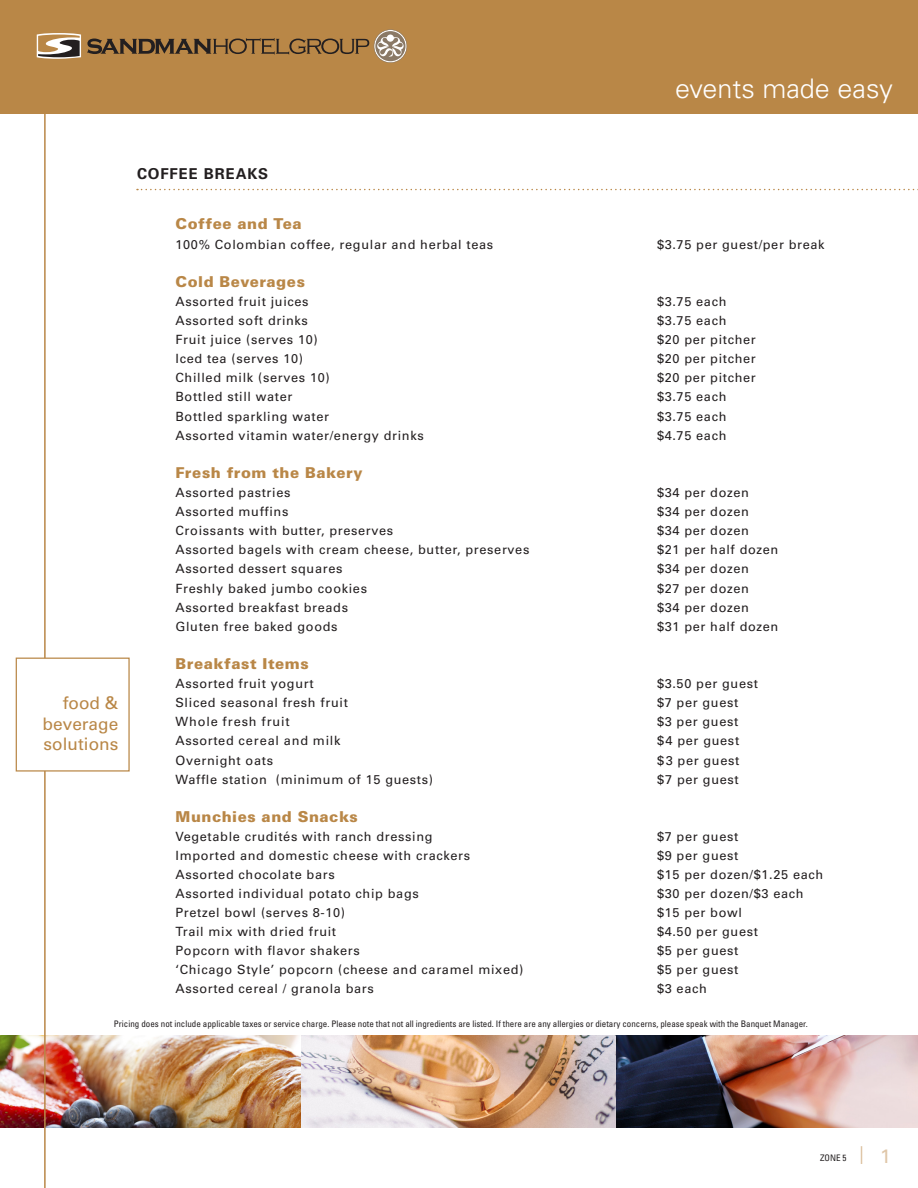
<style>
.page{position:relative;width:918px;height:1188px;background:#fff}
.page>*{position:absolute;margin:0;border:0;box-sizing:border-box;transform-origin:0 0}
.t1{font:300 27px "Univers";color:#fff}
.t2{font:19.5px "Univers";color:#dfc6a8}
.quote{font:17.25px/20.7px "Univers";color:#b98747;text-align:justify}
.menu_discrip_part2{font:900 15px "Univers";letter-spacing:.035em;color:#b98747}
.menu_discrip_part2-2{font:700 15px "Univers";letter-spacing:.06em;color:#231f20}
.menu_discrip_part2-3{font:12.75px "Univers";letter-spacing:.05em;color:#231f20}
.menu_discrip_part2-4{font:12.75px "Univers";letter-spacing:.07em;color:#231f20}
.body{font:condensed 9px "Univers";color:#231f20}
</style>
<div class="page">
<img style="left:0;top:1036px;width:918px;height:92px">
<hr style="left:44px;top:113px;width:2px;height:1075px;background:#b98747">
<svg style="left:861px;top:1146px;width:1px;height:18px"></svg>
<div style="left:16px;top:658px;width:114px;height:114px;background:#fff;border:1px solid #b98747"></div>
<div style="left:0;top:0;width:918px;height:114px;background:#b98747"></div>
<svg style="left:87px;top:29px;width:320px;height:34px"></svg>
<svg style="left:37px;top:33px;width:44px;height:26px"></svg>
<svg style="left:137px;top:189px;width:781px;height:1px"></svg>
<h1 class="t1" style="left:675px;top:72px;width:219px">events made easy</h1>
<p class="menu_discrip_part2-2" style="left:137px;top:164px;width:133px">COFFEE BREAKS</p>
<p class="menu_discrip_part2" style="left:176px;top:215px;width:128px">Coffee and Tea</p>
<p class="menu_discrip_part2-3" style="left:176px;top:237px;width:319px">100% Colombian coffee, regular and herbal teas</p>
<p class="menu_discrip_part2-3" style="left:657px;top:237px;width:169px">$3.75 per guest/per break</p>
<p class="menu_discrip_part2" style="left:176px;top:272px;width:131px">Cold Beverages</p>
<p class="menu_discrip_part2-3" style="left:176px;top:294px;width:135px">Assorted fruit juices</p>
<p class="menu_discrip_part2-3" style="left:657px;top:294px;width:71px">$3.75 each</p>
<p class="menu_discrip_part2-3" style="left:176px;top:313px;width:134px">Assorted soft drinks</p>
<p class="menu_discrip_part2-3" style="left:657px;top:313px;width:71px">$3.75 each</p>
<p class="menu_discrip_part2-3" style="left:176px;top:332px;width:144px">Fruit juice (serves 10)</p>
<p class="menu_discrip_part2-3" style="left:657px;top:332px;width:100px">$20 per pitcher</p>
<p class="menu_discrip_part2-3" style="left:176px;top:351px;width:129px">Iced tea (serves 10)</p>
<p class="menu_discrip_part2-3" style="left:657px;top:351px;width:100px">$20 per pitcher</p>
<p class="menu_discrip_part2-3" style="left:176px;top:370px;width:156px">Chilled milk (serves 10)</p>
<p class="menu_discrip_part2-3" style="left:657px;top:370px;width:100px">$20 per pitcher</p>
<p class="menu_discrip_part2-3" style="left:176px;top:389px;width:119px">Bottled still water</p>
<p class="menu_discrip_part2-3" style="left:657px;top:389px;width:71px">$3.75 each</p>
<p class="menu_discrip_part2-3" style="left:176px;top:408px;width:155px">Bottled sparkling water</p>
<p class="menu_discrip_part2-3" style="left:657px;top:408px;width:71px">$3.75 each</p>
<p class="menu_discrip_part2-3" style="left:176px;top:428px;width:250px">Assorted vitamin water/energy drinks</p>
<p class="menu_discrip_part2-3" style="left:657px;top:428px;width:71px">$4.75 each</p>
<p class="menu_discrip_part2" style="left:176px;top:463px;width:189px">Fresh from the Bakery</p>
<p class="menu_discrip_part2-3" style="left:176px;top:485px;width:117px">Assorted pastries</p>
<p class="menu_discrip_part2-3" style="left:657px;top:485px;width:93px">$34 per dozen</p>
<p class="menu_discrip_part2-3" style="left:176px;top:504px;width:114px">Assorted muffins</p>
<p class="menu_discrip_part2-3" style="left:657px;top:504px;width:93px">$34 per dozen</p>
<p class="menu_discrip_part2-3" style="left:176px;top:523px;width:219px">Croissants with butter, preserves</p>
<p class="menu_discrip_part2-3" style="left:657px;top:523px;width:93px">$34 per dozen</p>
<p class="menu_discrip_part2-3" style="left:176px;top:542px;width:355px">Assorted bagels with cream cheese, butter, preserves</p>
<p class="menu_discrip_part2-3" style="left:657px;top:542px;width:123px">$21 per half dozen</p>
<p class="menu_discrip_part2-3" style="left:176px;top:561px;width:168px">Assorted dessert squares</p>
<p class="menu_discrip_part2-3" style="left:657px;top:561px;width:93px">$34 per dozen</p>
<p class="menu_discrip_part2-3" style="left:176px;top:580px;width:193px">Freshly baked jumbo cookies</p>
<p class="menu_discrip_part2-3" style="left:657px;top:580px;width:93px">$27 per dozen</p>
<p class="menu_discrip_part2-3" style="left:176px;top:600px;width:174px">Assorted breakfast breads</p>
<p class="menu_discrip_part2-3" style="left:657px;top:600px;width:93px">$34 per dozen</p>
<p class="menu_discrip_part2-3" style="left:176px;top:619px;width:164px">Gluten free baked goods</p>
<p class="menu_discrip_part2-3" style="left:657px;top:619px;width:123px">$31 per half dozen</p>
<p class="menu_discrip_part2" style="left:176px;top:654px;width:135px">Breakfast Items</p>
<p class="menu_discrip_part2-3" style="left:176px;top:676px;width:140px">Assorted fruit yogurt</p>
<p class="menu_discrip_part2-3" style="left:657px;top:676px;width:103px">$3.50 per guest</p>
<p class="menu_discrip_part2-3" style="left:176px;top:695px;width:174px">Sliced seasonal fresh fruit</p>
<p class="menu_discrip_part2-3" style="left:657px;top:695px;width:83px">$7 per guest</p>
<p class="menu_discrip_part2-4" style="left:176px;top:714px;width:116px">Whole fresh fruit</p>
<p class="menu_discrip_part2-3" style="left:657px;top:714px;width:83px">$3 per guest</p>
<p class="menu_discrip_part2-3" style="left:176px;top:733px;width:167px">Assorted cereal and milk</p>
<p class="menu_discrip_part2-3" style="left:657px;top:733px;width:84px">$4 per guest</p>
<p class="menu_discrip_part2-3" style="left:176px;top:752px;width:99px">Overnight oats</p>
<p class="menu_discrip_part2-3" style="left:657px;top:752px;width:84px">$3 per guest</p>
<p class="menu_discrip_part2-3" style="left:176px;top:772px;width:259px">Waffle station (minimum of 15 guests)</p>
<p class="menu_discrip_part2-3" style="left:657px;top:772px;width:83px">$7 per guest</p>
<p class="menu_discrip_part2" style="left:176px;top:807px;width:184px">Munchies and Snacks</p>
<p class="menu_discrip_part2-3" style="left:176px;top:829px;width:259px">Vegetable crudités with ranch dressing</p>
<p class="menu_discrip_part2-3" style="left:657px;top:829px;width:83px">$7 per guest</p>
<p class="menu_discrip_part2-3" style="left:176px;top:848px;width:296px">Imported and domestic cheese with crackers</p>
<p class="menu_discrip_part2-3" style="left:657px;top:848px;width:83px">$9 per guest</p>
<p class="menu_discrip_part2-3" style="left:176px;top:867px;width:161px">Assorted chocolate bars</p>
<p class="menu_discrip_part2-3" style="left:657px;top:867px;width:168px">$15 per dozen/$1.25 each</p>
<p class="menu_discrip_part2-3" style="left:176px;top:886px;width:245px">Assorted individual potato chip bags</p>
<p class="menu_discrip_part2-3" style="left:657px;top:886px;width:148px">$30 per dozen/$3 each</p>
<p class="menu_discrip_part2-3" style="left:176px;top:905px;width:171px">Pretzel bowl (serves 8-10)</p>
<p class="menu_discrip_part2-3" style="left:657px;top:905px;width:86px">$15 per bowl</p>
<p class="menu_discrip_part2-3" style="left:176px;top:924px;width:162px">Trail mix with dried fruit</p>
<p class="menu_discrip_part2-3" style="left:657px;top:924px;width:103px">$4.50 per guest</p>
<p class="menu_discrip_part2-3" style="left:176px;top:943px;width:186px">Popcorn with flavor shakers</p>
<p class="menu_discrip_part2-3" style="left:657px;top:943px;width:83px">$5 per guest</p>
<p class="menu_discrip_part2-3" style="left:176px;top:962px;width:349px">‘Chicago Style’ popcorn (cheese and caramel mixed)</p>
<p class="menu_discrip_part2-3" style="left:657px;top:962px;width:83px">$5 per guest</p>
<p class="menu_discrip_part2-3" style="left:176px;top:981px;width:200px">Assorted cereal / granola bars</p>
<p class="menu_discrip_part2-3" style="left:657px;top:981px;width:51px">$3 each</p>
<p class="body" style="left:114px;top:1018px;width:695px">Pricing does not include applicable taxes or service charge. Please note that not all ingredients are listed. If there are any allergies or dietary concerns, please speak with the Banquet Manager.</p>
<p class="quote" style="left:43px;top:693px;width:77px;text-indent:20px">food &amp; beverage solutions</p>
<p class="body" style="left:820px;top:1152px;width:28px">ZONE 5</p>
<h2 class="t2" style="left:880px;top:1144px;width:12px">1</h2>
</div>
